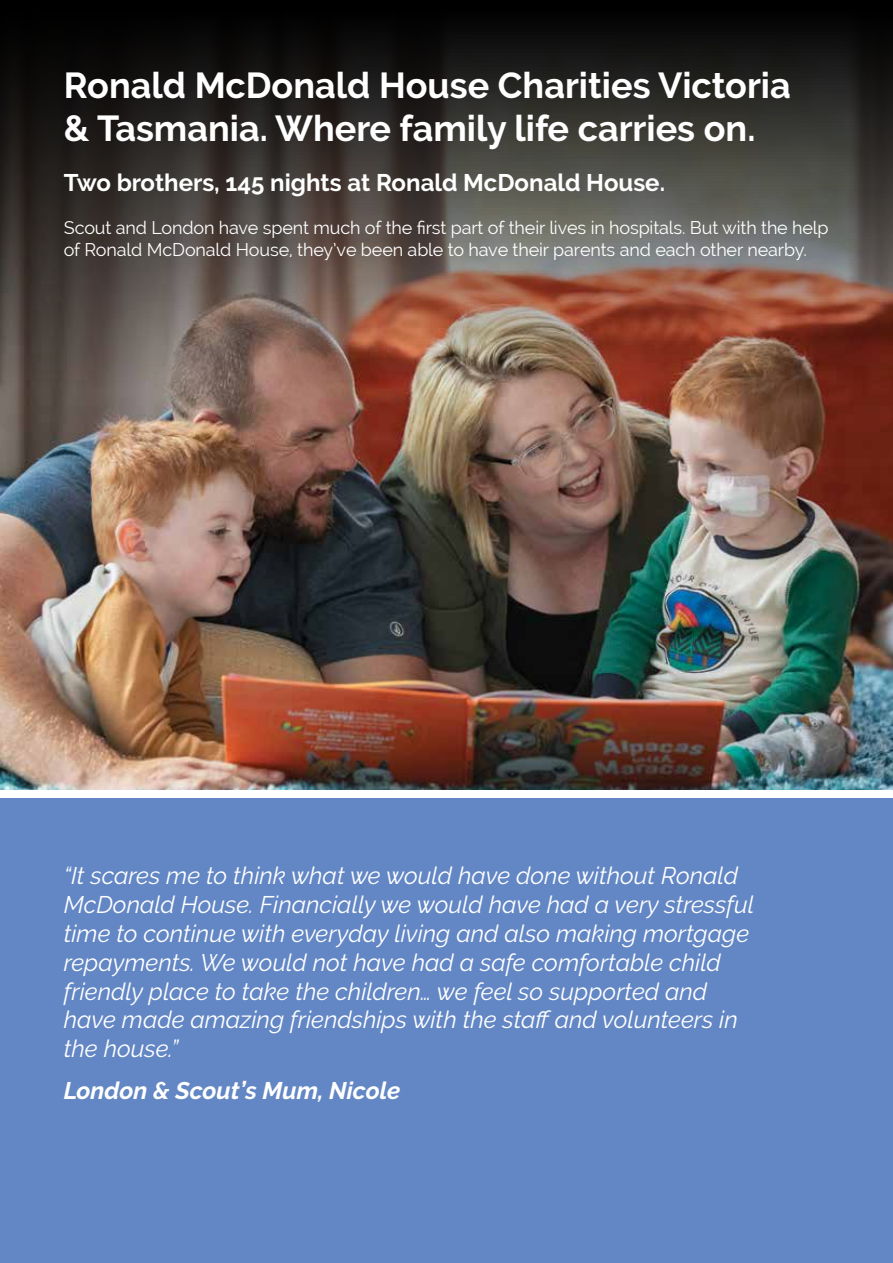
<style>
.page{position:relative;width:893px;height:1263px;background:#fff}
.page>*{position:absolute;margin:0;border:0;box-sizing:border-box;transform-origin:0 0}
.t1{font:700 36px/43.2px "Raleway";color:#fff}
.t2{font:italic 24px/28.8px "Raleway";color:#fff}
.t3{font:700 24px "Raleway";color:#fff}
.t4{font:italic 700 24px "Raleway";color:#fff}
.t5{font:18px/21.6px "Raleway";letter-spacing:-.005em;color:#fff}
</style>
<div class="page">
<img style="left:0;top:384px;width:893px;height:405px">
<svg style="left:0;top:0;width:893px;height:384px;background:#4a3c36"></svg>
<div style="left:0;top:798px;width:893px;height:465px;background:#6387c5"></div>
<h1 class="t1" style="left:64px;top:64px;width:728px">Ronald McDonald House Charities Victoria &amp; Tasmania. Where family life carries on.</h1>
<p class="t3" style="left:64px;top:169px;width:603px">Two brothers, 145 nights at Ronald McDonald House.</p>
<p class="t5" style="left:64px;top:217px;width:766px">Scout and London have spent much of the first part of their lives in hospitals. But with the help of Ronald McDonald House, they’ve been able to have their parents and each other nearby.</p>
<p class="t2" style="left:64px;top:861px;width:692px">“It scares me to think what we would have done without Ronald McDonald House. Financially we would have had a very stressful time to continue with everyday living and also making mortgage repayments. We would not have had a safe comfortable child friendly place to take the children… we feel so supported and have made amazing friendships with the staff and volunteers in the house.”</p>
<p class="t4" style="left:64px;top:1076px;width:338px">London &amp; Scout’s Mum, Nicole</p>
</div>
